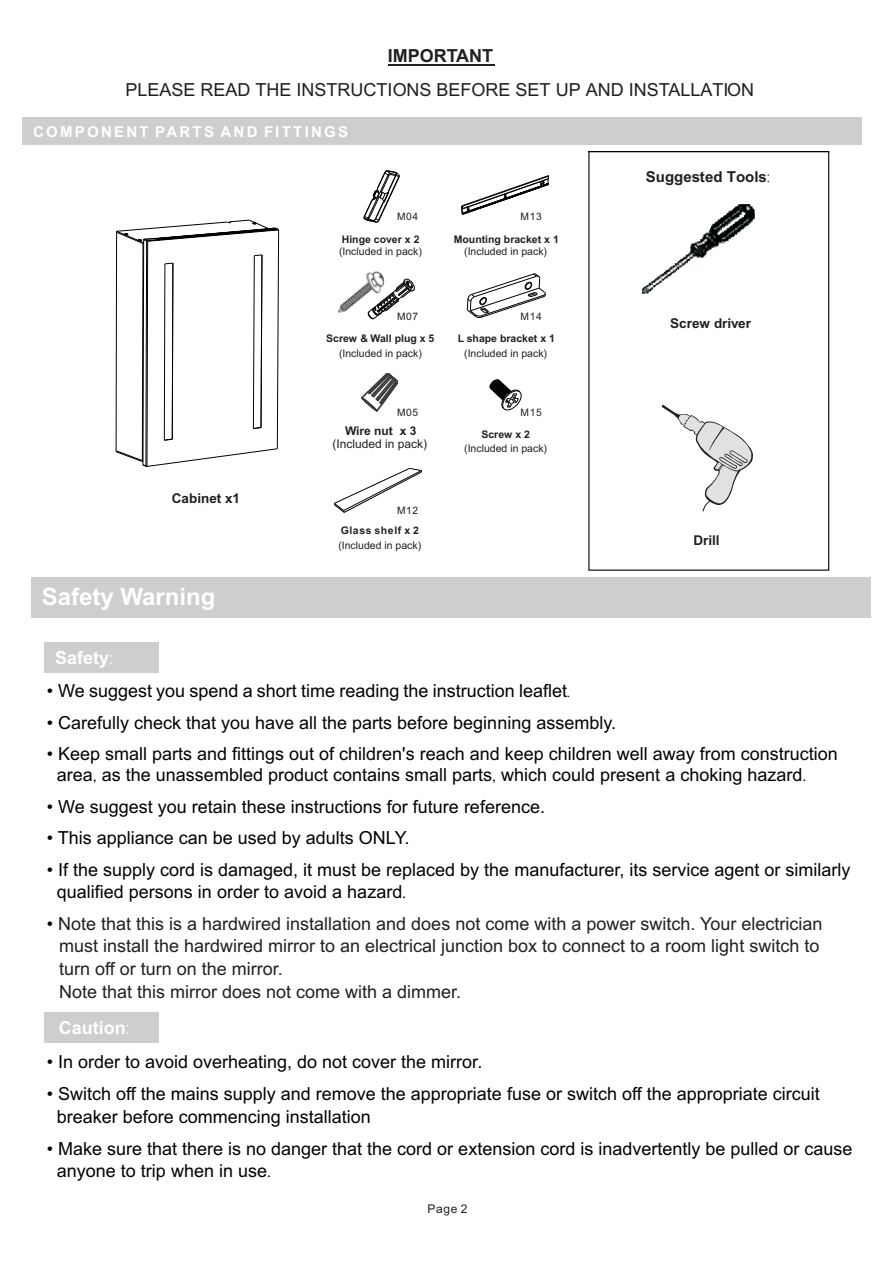
<style>
.page{position:relative;width:893px;height:1263px;background:#fff}
.page>*{position:absolute;margin:0;border:0;box-sizing:border-box;transform-origin:0 0}
.t1{font:700 24px "Arial";color:#fff}
.t2{font:18px/22.5px "Arial";color:#010202}
.t3{font:18px/22.5px "Arial";color:#231f20}
.t4{font:700 18px "Arial";color:#fff}
.t5{font:700 18px "Arial";color:#231f20}
.t6{font:700 15px "Arial";letter-spacing:.15em;color:#fff}
.t7{font:700 15px "Arial";color:#231f20}
.t8{font:700 13.5px "Arial";color:#231f20}
.t9{font:12px "Arial";color:#231f20}
.t10{font:700 12px "Arial";color:#231f20}
.t11{font:10.5px "Arial";color:#231f20}
.t12{font:700 10.5px "Arial";color:#231f20}
.t13{font:700 10.5px "Arial";letter-spacing:.055em;color:#231f20}
.t14{font:10.2px "Arial";letter-spacing:.055em;color:#231f20}
.s1{font-family:"Adobe Fangsong Std";font-weight:400}
.s2{font-family:"Adobe Fangsong Std";font-size:15px}
.s3{font-family:"Adobe Fangsong Std"}
.s4{color:#010202}
</style>
<div class="page">
<div style="left:22px;top:117px;width:840px;height:27px;background:#cecece"></div>
<div style="left:31px;top:577px;width:840px;height:41px;background:#cecece"></div>
<hr style="left:388px;top:64px;width:107px;height:2px;background:#231f20">
<img style="left:338px;top:271px;width:46px;height:42px">
<svg style="left:588px;top:151px;width:242px;height:420px"></svg>
<svg style="left:662px;top:405px;width:91px;height:106px"></svg>
<img style="left:642px;top:203px;width:114px;height:92px">
<svg style="left:116px;top:220px;width:163px;height:247px"></svg>
<svg style="left:364px;top:170px;width:36px;height:53px"></svg>
<svg style="left:361px;top:373px;width:37px;height:39px"></svg>
<svg style="left:367px;top:278px;width:48px;height:42px"></svg>
<svg style="left:334px;top:468px;width:88px;height:45px"></svg>
<svg style="left:490px;top:379px;width:32px;height:31px"></svg>
<svg style="left:466px;top:273px;width:80px;height:45px"></svg>
<svg style="left:461px;top:175px;width:88px;height:40px"></svg>
<div style="left:44px;top:1012px;width:115px;height:30px;background:#cecece"></div>
<div style="left:44px;top:642px;width:115px;height:30px;background:#cecece"></div>
<p class="t5" style="left:388px;top:49px;width:107px">IMPORTANT</p>
<p class="t3" style="left:125px;top:80px;width:630px">PLEASE READ THE INSTRUCTIONS BEFORE SET UP AND INSTALLATION</p>
<p class="t6" style="left:33px;top:126px;width:317px">COMPONENT PARTS AND FITTINGS</p>
<p class="t8" style="left:172px;top:493px;width:70px">Cabinet x1</p>
<h1 class="t1" style="left:42px;top:587px;width:175px">Safety Warning</h1>
<p class="t14" style="left:397px;top:213px;width:23px">M04</p>
<p class="t12" style="left:342px;top:235px;width:79px">Hinge cover x 2</p>
<p class="t11" style="left:339px;top:247px;width:84px">(Included in pack)</p>
<p class="t14" style="left:521px;top:213px;width:23px">M13</p>
<p class="t12" style="left:454px;top:235px;width:107px">Mounting bracket x 1</p>
<p class="t11" style="left:464px;top:247px;width:84px">(Included in pack)</p>
<p class="t14" style="left:397px;top:313px;width:23px">M07</p>
<p class="t12" style="left:326px;top:335px;width:110px">Screw &amp; Wall plug x 5</p>
<p class="t11" style="left:339px;top:349px;width:84px">(Included in pack)</p>
<p class="t14" style="left:397px;top:408px;width:23px">M05</p>
<p class="t10" style="left:345px;top:426px;width:73px">Wire nut x 3</p>
<p class="t9" style="left:332px;top:439px;width:96px">(Included in pack)</p>
<p class="t14" style="left:397px;top:506px;width:23px">M12</p>
<p class="t13" style="left:341px;top:526px;width:80px">Glass shelf x 2</p>
<p class="t11" style="left:338px;top:541px;width:84px">(Included in pack)</p>
<p class="t14" style="left:521px;top:313px;width:23px">M14</p>
<p class="t12" style="left:458px;top:335px;width:99px">L shape bracket x 1</p>
<p class="t11" style="left:464px;top:349px;width:84px">(Included in pack)</p>
<p class="t14" style="left:521px;top:408px;width:23px">M15</p>
<p class="t12" style="left:481px;top:430px;width:50px">Screw x 2</p>
<p class="t11" style="left:464px;top:445px;width:84px">(Included in pack)</p>
<p class="t7" style="left:646px;top:171px;width:126px">Suggested Tools<span class="s1">:</span></p>
<p class="t8" style="left:670px;top:319px;width:82px">Screw driver</p>
<p class="t8" style="left:693px;top:535px;width:28px">Drill</p>
<p class="t4" style="left:55px;top:651px;width:59px">Safety<span class="s1">:</span></p>
<p class="t2" style="left:47px;top:681px;width:525px">• We suggest you spend a short time reading the instruction leaflet<span class="s2">.</span></p>
<p class="t2" style="left:47px;top:713px;width:571px">• Carefully check that you have all the parts before beginning assembly.</p>
<p class="t2" style="left:57px;top:745px;width:783px;line-height:20.7px;text-indent:-10px">• Keep small parts and fittings out of children's reach and keep children well away from construction area<span class="s3">,</span> as the unassembled product contains small parts<span class="s3">,</span> which could present a choking hazard<span class="s3">.</span></p>
<p class="t2" style="left:47px;top:797px;width:500px">• We suggest you retain these instructions for future reference.</p>
<p class="t2" style="left:47px;top:828px;width:364px">• This appliance can be used by adults ONLY.</p>
<p class="t2" style="left:57px;top:860px;width:795px;text-indent:-10px">• If the supply cord is damaged, it must be replaced by the manufacturer, its service agent or similarly qualified persons in order to avoid a hazard<span class="s3">.</span></p>
<p class="t3" style="left:59px;top:914px;width:765px;text-indent:-12px"><span class="s4">•</span> Note that this is a hardwired installation and does not come with a power switch. Your electrician must install the hardwired mirror to an electrical junction box to connect to a room light switch to turn off or turn on the mirror.<br>Note that this mirror does not come with a dimmer.</p>
<p class="t4" style="left:59px;top:1020px;width:72px">Caution<span class="s1">:</span></p>
<p class="t2" style="left:47px;top:1052px;width:437px">• In order to avoid overheating, do not cover the mirror.</p>
<p class="t2" style="left:57px;top:1084px;width:765px;text-indent:-10px">• Switch off the mains supply and remove the appropriate fuse or switch off the appropriate circuit breaker before commencing installation</p>
<p class="t2" style="left:57px;top:1140px;width:797px;line-height:21.5px;text-indent:-10px">• Make sure that there is no danger that the cord or extension cord is inadvertently be pulled or cause anyone to trip when in use<span class="s3">.</span></p>
<p class="t9" style="left:428px;top:1204px;width:42px">Page 2</p>
</div>
